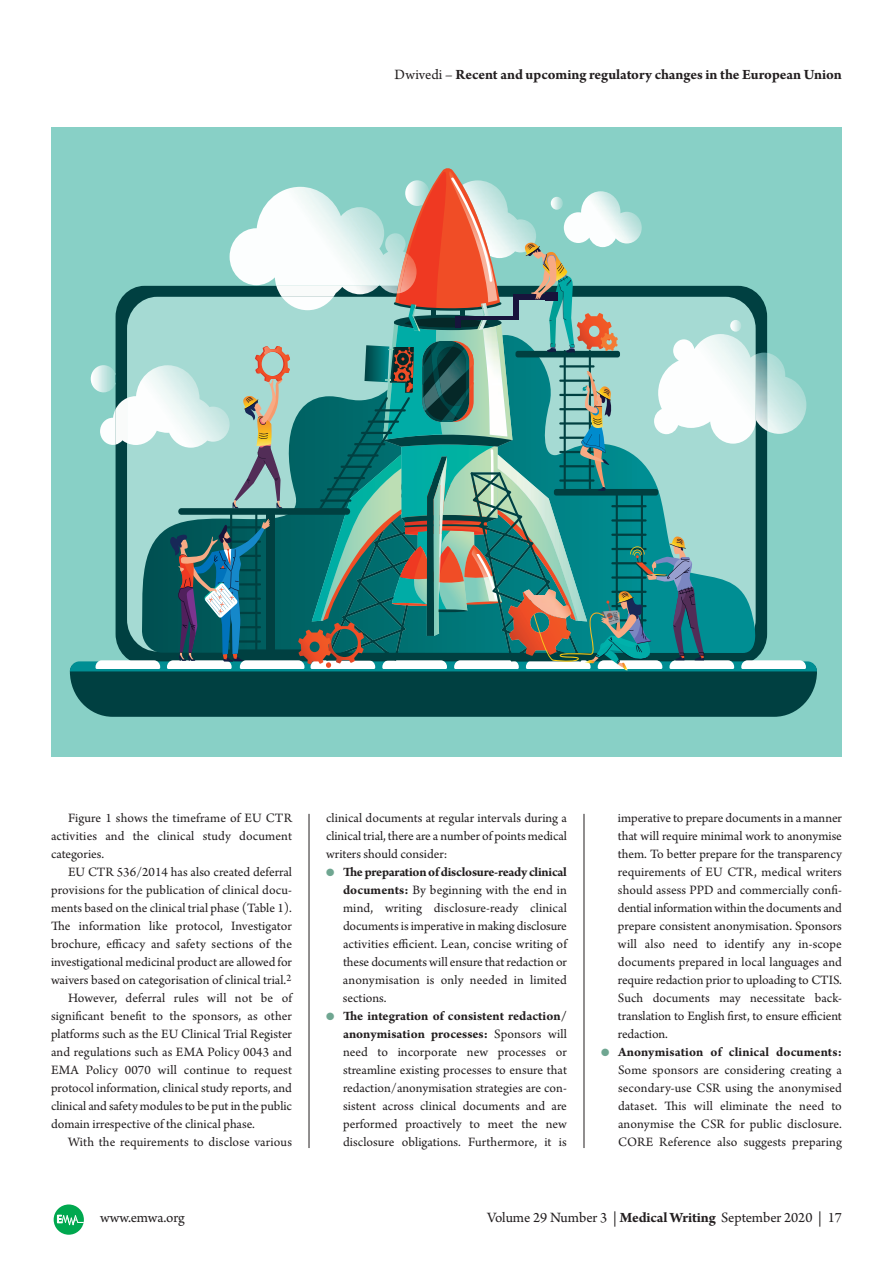
<style>
.page{position:relative;width:893px;height:1263px;background:#fff}
.page>*{position:absolute;margin:0;border:0;box-sizing:border-box;transform-origin:0 0}
.t1{font:700 15px "Arno Pro";letter-spacing:-.005em;color:#231f20}
.t2{font:15px "Arno Pro";letter-spacing:-.005em;color:#231f20}
.t3{font:13.5px/18px "Arno Pro";color:#231f20;text-align:justify}
.s1{font-weight:400}
.s2{color:#6fa691}
.s3{font-weight:700}
</style>
<div class="page">
<svg style="left:54px;top:1204px;width:30px;height:31px"></svg>
<hr style="left:309px;top:814px;width:1px;height:334px;background:#231f20">
<hr style="left:584px;top:814px;width:1px;height:334px;background:#231f20">
<div style="left:51px;top:128px;width:791px;height:629px;background:#88d0c6"></div>
<svg style="left:70px;top:168px;width:747px;height:549px"></svg>
<p class="t1" style="left:395px;top:69px;width:449px"><span class="s1">Dwivedi –</span> Recent and upcoming regulatory changes in the European Union</p>
<p class="t3" style="left:51px;top:810px;width:242px;text-indent:17px">Figure 1 shows the timeframe of EU CTR activities and the clinical study document categories.</p>
<p class="t3" style="left:68px;top:864px;width:225px">EU CTR 536/2014 has also created deferral</p>
<p class="t3" style="left:51px;top:882px;width:242px">provisions for the publication of clinical docu-</p>
<p class="t3" style="left:51px;top:900px;width:242px">ments based on the clinical trial phase (Table 1).</p>
<p class="t3" style="left:51px;top:918px;width:242px">The information like protocol, Investigator</p>
<p class="t3" style="left:51px;top:936px;width:242px">brochure, efficacy and safety sections of the</p>
<p class="t3" style="left:51px;top:954px;width:242px">investigational medicinal product are allowed for</p>
<p class="t3" style="left:51px;top:972px;width:242px">waivers based on categorisation of clinical trial.<sup>2</sup></p>
<p class="t3" style="left:68px;top:990px;width:225px">However, deferral rules will not be of</p>
<p class="t3" style="left:51px;top:1008px;width:242px">significant benefit to the sponsors, as other</p>
<p class="t3" style="left:51px;top:1026px;width:242px">platforms such as the EU Clinical Trial Register</p>
<p class="t3" style="left:51px;top:1044px;width:242px">and regulations such as EMA Policy 0043 and</p>
<p class="t3" style="left:51px;top:1062px;width:242px">EMA Policy 0070 will continue to request</p>
<p class="t3" style="left:51px;top:1080px;width:242px">protocol information, clinical study reports, and</p>
<p class="t3" style="left:51px;top:1098px;width:242px">clinical and safety modules to be put in the public</p>
<p class="t3" style="left:51px;top:1116px;width:205px">domain irrespective of the clinical phase.</p>
<p class="t3" style="left:68px;top:1134px;width:225px">With the requirements to disclose various</p>
<p class="t3" style="left:326px;top:810px;width:242px">clinical documents at regular intervals during a clinical trial, there are a number of points medical writers should consider:</p>
<p class="t3" style="left:343px;top:864px;width:225px;text-indent:-17px"><span class="s2">●</span> <span class="s3">Thepreparationofdisclosure-ready clinical documents:</span> By beginning with the end in mind, writing disclosure-ready clinical documents is imperative in making disclosure activities efficient. Lean, concise writing of these documents will ensure that redaction or anonymisation is only needed in limited sections.</p>
<p class="t3" style="left:343px;top:1008px;width:225px;text-indent:-17px"><span class="s2">●</span> <span class="s3">The integration of consistent redaction/ anonymisation processes:</span> Sponsors will need to incorporate new processes or streamline existing processes to ensure that redaction/anonymisation strategies are con&shy;sistent across clinical documents and are performed proactively to meet the new disclosure obligations. Furthermore, it is</p>
<p class="t3" style="left:618px;top:810px;width:225px">imperative to prepare documents in a manner that will require minimal work to anonymise them. To better prepare for the transparency requirements of EU CTR, medical writers should assess PPD and commercially confi&shy;dential information within the documents and prepare consistent anonymisation. Sponsors will also need to identify any in-scope documents prepared in local languages and require redaction prior to uploading to CTIS.<br>Such documents may necessitate back&shy;translation to English first, to ensure efficient redaction.</p>
<p class="t3" style="left:618px;top:1044px;width:225px;text-indent:-17px"><span class="s2">●</span> <span class="s3">Anonymisation of clinical documents:<br></span>Some sponsors are considering creating a secondary-use CSR using the anonymised dataset. This will eliminate the need to anonymise the CSR for public disclosure.<br>CORE Reference also suggests preparing</p>
<p class="t2" style="left:100px;top:1212px;width:86px">www.emwa.org</p>
<p class="t2" style="left:487px;top:1212px;width:356px">Volume 29 Number 3 | <span class="s3">Medical Writing</span> September 2020 | 17</p>
</div>
